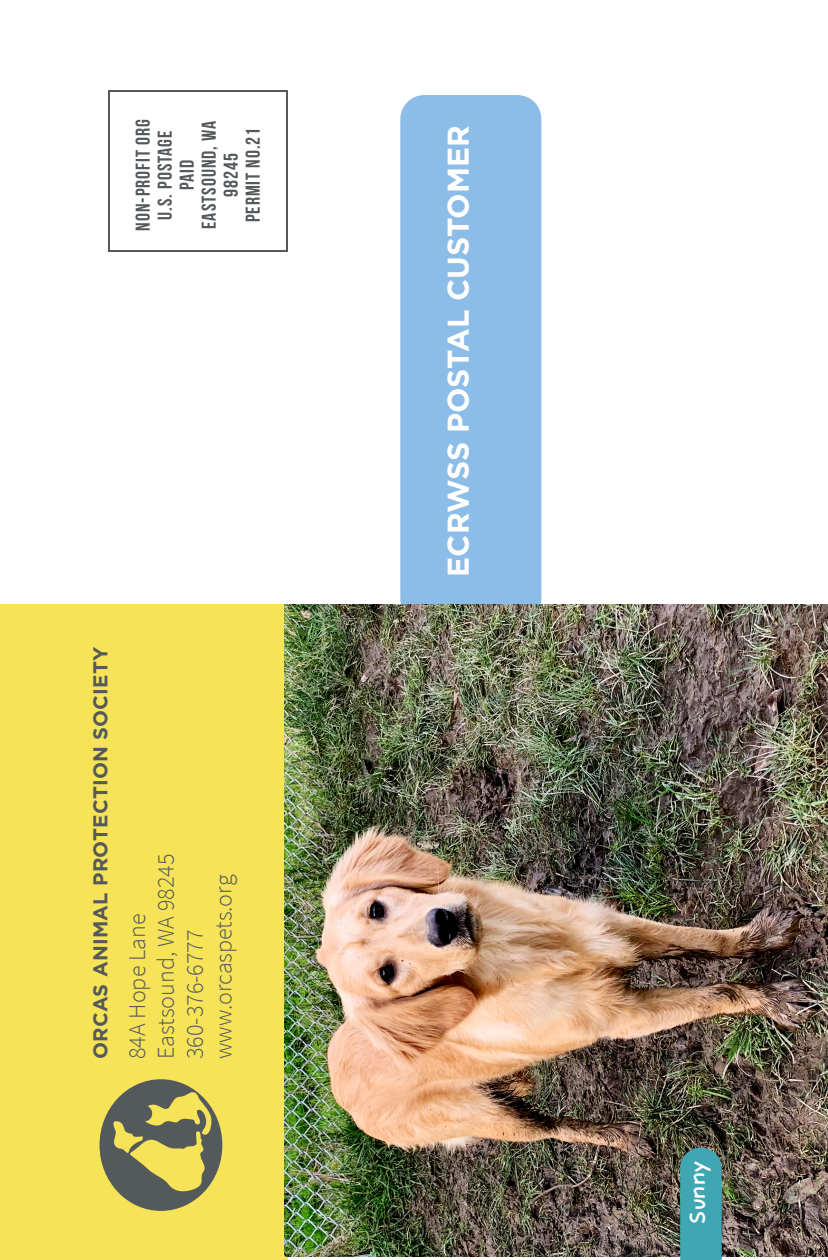
<style>
.page{position:relative;width:828px;height:1260px;background:#fff}
.page>*{position:absolute;margin:0;border:0;box-sizing:border-box;transform-origin:0 0}
.t1{font:700 30px "Gotham";color:#fff}
.t2{font:30px "Blambot FX Pro Light BB";letter-spacing:.01em;color:#fff}
.t3{font:300 24px "Source Sans Pro";color:#54595c}
.t4{font:20px "Bebas Neue";letter-spacing:.05em;color:#54595c}
.t5{font:700 20px "Gotham";letter-spacing:.01em;color:#54595c}
</style>
<div class="page">
<div style="left:400px;top:95px;width:141px;height:528px;background:#8cbde8;border-radius:24px"></div>
<div style="left:108px;top:90px;width:180px;height:162px;background:#fff;border:2px solid #54595c"></div>
<div style="left:0;top:604px;width:288px;height:656px;background:#f7e357"></div>
<svg style="left:100px;top:1079px;width:122px;height:132px"></svg>
<img style="left:285px;top:604px;width:543px;height:653px">
<svg style="left:680px;top:1148px;width:42px;height:112px;background:#41a2ad"></svg>
<p class="t4" style="left:132px;top:231px;width:113px;rotate:-90deg">Non-profit org</p>
<p class="t4" style="left:154px;top:220px;width:91px;rotate:-90deg">u.s. postage</p>
<p class="t4" style="left:198px;top:229px;width:109px;rotate:-90deg">eastsound, wa</p>
<p class="t4" style="left:242px;top:222px;width:96px;rotate:-90deg">permit no.21</p>
<p class="t1" style="left:438px;top:577px;width:453px;rotate:-90deg">ECRWSS POSTAL CUSTOMER</p>
<p class="t4" style="left:220px;top:197px;width:45px;rotate:-90deg">98245</p>
<p class="t4" style="left:176px;top:190px;width:32px;rotate:-90deg">paid</p>
<p class="t5" style="left:87px;top:1059px;width:414px;rotate:-90deg">ORCAS ANIMAL PROTECTION SOCIETY</p>
<p class="t3" style="left:151px;top:1059px;width:207px;rotate:-90deg">Eastsound, WA 98245</p>
<p class="t3" style="left:122px;top:1059px;width:147px;rotate:-90deg">84A Hope Lane</p>
<p class="t3" style="left:180px;top:1059px;width:131px;rotate:-90deg">360-376-6777</p>
<p class="t3" style="left:209px;top:1059px;width:186px;rotate:-90deg">www.orcaspets.org</p>
<p class="t2" style="left:682px;top:1224px;width:64px;rotate:-90deg">Sunny</p>
</div>
